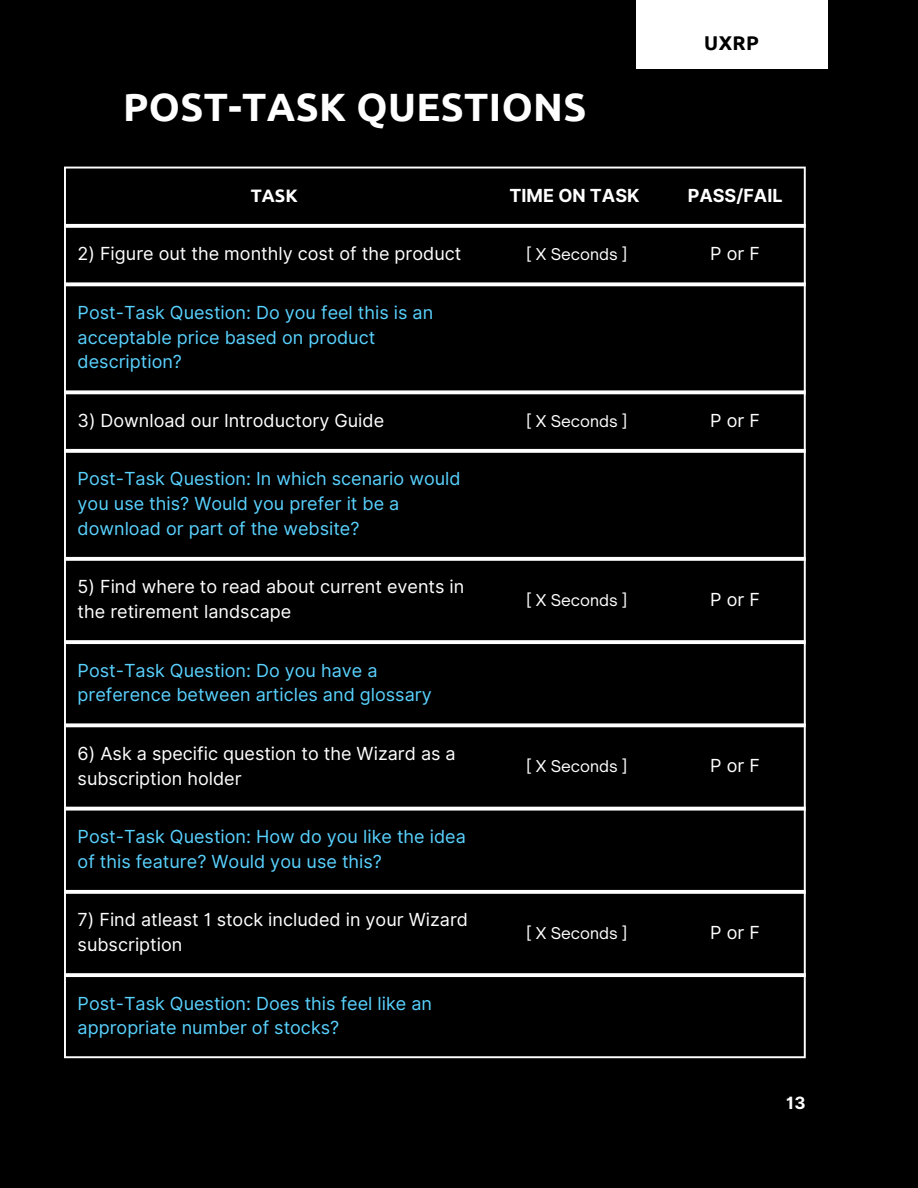
<style>
.page{position:relative;width:918px;height:1188px;background:#000001}
.page>*{position:absolute;margin:0;border:0;box-sizing:border-box;transform-origin:0 0}
.t1{font:700 39.45px "Ubuntu";letter-spacing:.01em;color:#fff}
.t2{font:700 19.95px "Ubuntu";color:#000}
.t3{font:18px/24.8px "Inter";color:#59d2fe}
.t4{font:18px/24.8px "Inter";color:#fff}
.t5{font:700 18px "Inter";color:#fff}
.t6{font:700 18px "Ubuntu";color:#fff}
.t7{font:700 16.95px "Inter";color:#fff}
.t8{font:15.6px "Open Sauce One";color:#fff}
</style>
<div class="page">
<hr style="left:64px;top:169px;width:2px;height:887px;background:#fff">
<hr style="left:804px;top:169px;width:2px;height:887px;background:#fff">
<hr style="left:64px;top:167px;width:742px;height:2px;background:#fff">
<hr style="left:64px;top:1056px;width:742px;height:2px;background:#fff">
<svg style="left:66px;top:224px;width:740px;height:4px;background:#f2f2f2"></svg>
<svg style="left:66px;top:282px;width:740px;height:4px;background:#e4e4e4"></svg>
<svg style="left:66px;top:390px;width:740px;height:4px;background:#e4e4e4"></svg>
<svg style="left:66px;top:449px;width:740px;height:4px;background:#f2f2f2"></svg>
<svg style="left:66px;top:557px;width:740px;height:4px;background:#f2f2f2"></svg>
<svg style="left:66px;top:640px;width:740px;height:4px;background:#f4f4f4"></svg>
<svg style="left:66px;top:723px;width:740px;height:4px;background:#e4e4e4"></svg>
<svg style="left:66px;top:807px;width:740px;height:4px;background:#e2e2e2"></svg>
<svg style="left:66px;top:890px;width:740px;height:4px;background:#f2f2f2"></svg>
<svg style="left:66px;top:973px;width:740px;height:4px;background:#f4f4f4"></svg>
<div style="left:636px;top:0;width:191px;height:69px;background:#fff"></div>
<p class="t1" style="left:123px;top:84px;width:465px">POST-TASK QUESTIONS</p>
<p class="t2" style="left:704px;top:31px;width:56px">UXRP</p>
<p class="t6" style="left:251px;top:185px;width:48px">TASK</p>
<p class="t5" style="left:510px;top:185px;width:132px">TIME ON TASK</p>
<p class="t5" style="left:688px;top:185px;width:96px">PASS/FAIL</p>
<p class="t4" style="left:78px;top:242px;width:385px">2) Figure out the monthly cost of the product</p>
<p class="t8" style="left:526px;top:245px;width:103px">[ X Seconds ]</p>
<p class="t4" style="left:710px;top:242px;width:51px">PorF</p>
<p class="t3" style="left:78px;top:300px;width:357px">Post-Task Question: Do you feel this is an acceptable price based on product description?</p>
<p class="t4" style="left:78px;top:408px;width:308px">3) Download our Introductory Guide</p>
<p class="t8" style="left:526px;top:411px;width:103px">[ X Seconds ]</p>
<p class="t4" style="left:710px;top:408px;width:51px">PorF</p>
<p class="t3" style="left:78px;top:467px;width:385px">Post-Task Question: In which scenario would you use this? Would you prefer it be a download or part of the website?</p>
<p class="t4" style="left:78px;top:575px;width:388px">5) Find where to read about current events in the retirement landscape</p>
<p class="t3" style="left:78px;top:658px;width:356px">Post-Task Question: Do you have a preference between articles and glossary</p>
<p class="t4" style="left:78px;top:741px;width:380px">6) Ask a specific question to the Wizard as a subscription holder</p>
<p class="t3" style="left:78px;top:824px;width:390px">Post-Task Question: How do you like the idea of this feature? Would you use this?</p>
<p class="t4" style="left:78px;top:908px;width:392px">7) Find atleast 1 stock included in your Wizard subscription</p>
<p class="t3" style="left:78px;top:991px;width:356px">Post-Task Question: Does this feel like an appropriate number of stocks?</p>
<p class="t8" style="left:526px;top:590px;width:103px">[ X Seconds ]</p>
<p class="t4" style="left:710px;top:587px;width:51px">PorF</p>
<p class="t8" style="left:526px;top:757px;width:103px">[ X Seconds ]</p>
<p class="t4" style="left:710px;top:753px;width:51px">PorF</p>
<p class="t8" style="left:526px;top:923px;width:103px">[ X Seconds ]</p>
<p class="t4" style="left:710px;top:920px;width:51px">PorF</p>
<p class="t7" style="left:786px;top:1093px;width:21px">13</p>
</div>
